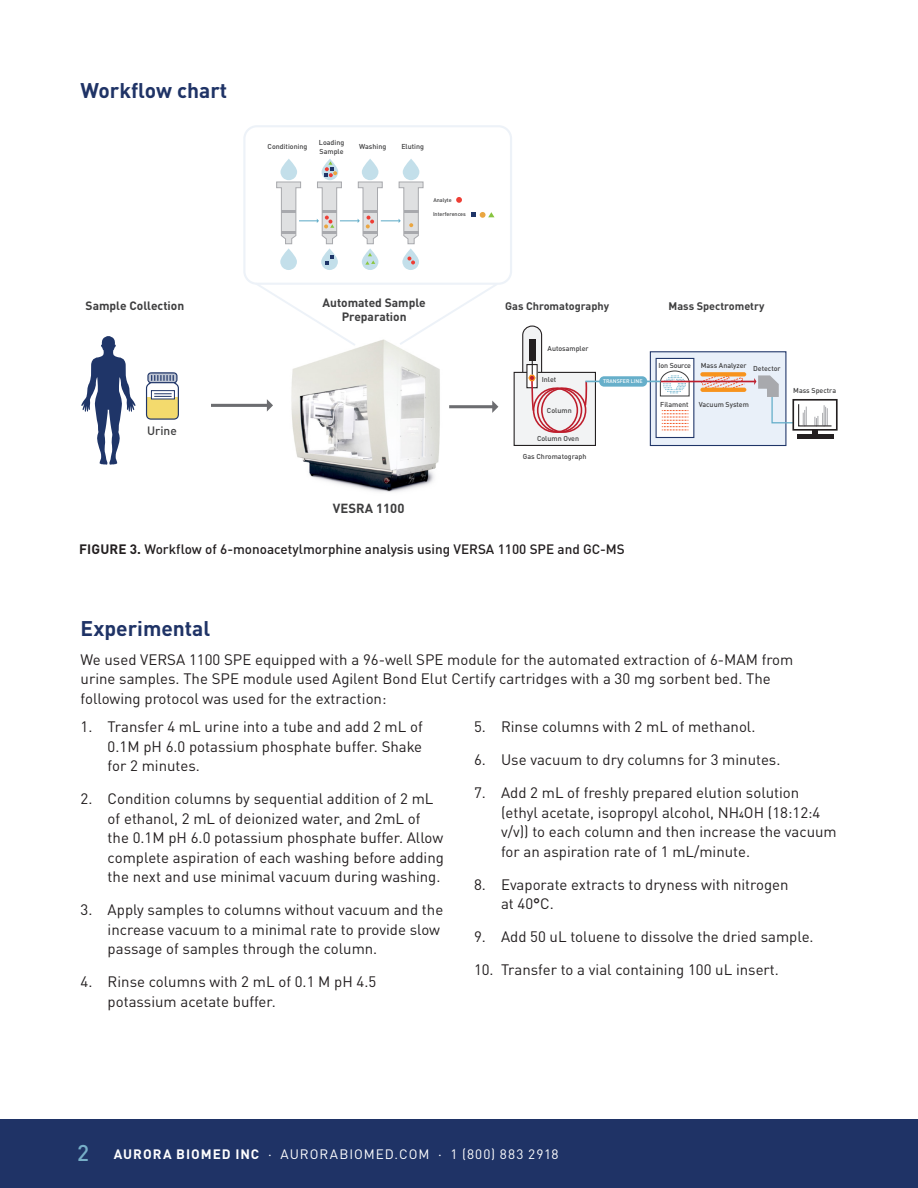
<style>
.page{position:relative;width:918px;height:1188px;background:#fff}
.page>*{position:absolute;margin:0;border:0;box-sizing:border-box;transform-origin:0 0}
.Heading_1{font:700 21px "DIN Pro";color:#1f3366}
.Body{font:15px/19.5px "DIN Pro";color:#231f20}
.Body-2{font:500 13.5px "DIN Pro";color:#231f20}
.t1{font:13.5px "DIN Pro";letter-spacing:.07em;color:#fff}
.t2{font:700 13.05px "DIN Pro";color:#3e3e3f}
.t3{font:700 12px/14.4px "DIN Pro";color:#3e3e3f;text-align:center}
.t4{font:500 12px "DIN Pro";color:#3e3e3f}
.t5{font:700 10.95px "DIN Pro";color:#3e3e3f}
.t6{font:500 7.05px/8.6px "DIN Pro";color:#3e3e3f}
.t7{font:500 7.05px "DIN Pro";letter-spacing:-.02em;color:#3e3e3f}
.t8{font:500 5.4px "DIN Pro";color:#3e3e3f}
.t9{font:500 5.25px "DIN Pro";color:#fff}
.s1{font-weight:700}
.s2{font-weight:500}
.s3{font-weight:500;font-size:22.5px;color:#77afc8}
</style>
<div class="page">
<div style="left:0;top:1119px;width:918px;height:69px;background:#1f3366"></div>
<div style="left:650px;top:352px;width:136px;height:94px;background:#e9f0f9"></div>
<div style="left:650px;top:351px;width:136px;height:95px;border:1px solid #1f3568"></div>
<div style="left:656px;top:358px;width:38px;height:79px;background:#fff"></div>
<div style="left:656px;top:358px;width:38px;height:80px;border:1px solid #1f3568"></div>
<img style="left:262px;top:339px;width:211px;height:153px">
<div style="left:243px;top:125px;width:269px;height:160px;border:2px solid #edf2f8;border-radius:12px"></div>
<svg style="left:81px;top:336px;width:55px;height:129px"></svg>
<hr style="left:211px;top:404px;width:57px;height:3px;background:#6c6d70">
<svg style="left:267px;top:399px;width:6px;height:13px"></svg>
<hr style="left:449px;top:405px;width:44px;height:3px;background:#6c6d70">
<svg style="left:492px;top:401px;width:6px;height:12px"></svg>
<svg style="left:254px;top:282px;width:104px;height:66px"></svg>
<svg style="left:397px;top:282px;width:103px;height:65px"></svg>
<div style="left:514px;top:372px;width:81px;height:73px;background:#f2f3f4"></div>
<div style="left:514px;top:372px;width:82px;height:74px;border:1px solid #231f20"></div>
<div style="left:533px;top:388px;width:45px;height:45px;border:2px solid #be1d2c;border-radius:50%"></div>
<div style="left:537px;top:388px;width:45px;height:45px;border:2px solid #be1d2c;border-radius:50%"></div>
<div style="left:541px;top:388px;width:45px;height:45px;border:2px solid #be1d2c;border-radius:50%"></div>
<svg style="left:584px;top:380px;width:4px;height:27px"></svg>
<hr style="left:585px;top:381px;width:76px;height:1px;background:#66afca">
<div style="left:599px;top:376px;width:48px;height:11px;background:#66afca;border-radius:5px"></div>
<svg style="left:662px;top:410px;width:26px;height:21px"></svg>
<div style="left:792px;top:399px;width:46px;height:32px;border:2px solid #231f20"></div>
<hr style="left:797px;top:434px;width:36px;height:4px;background:#231f20">
<div style="left:812px;top:430px;width:6px;height:8px;background:#231f20"></div>
<svg style="left:456px;top:197px;width:6px;height:6px"></svg>
<svg style="left:472px;top:212px;width:22px;height:6px"></svg>
<svg style="left:276px;top:159px;width:148px;height:111px"></svg>
<svg style="left:522px;top:325px;width:21px;height:88px"></svg>
<svg style="left:701px;top:377px;width:44px;height:11px"></svg>
<div style="left:700px;top:372px;width:46px;height:5px;background:#f7931d;border-radius:2px"></div>
<svg style="left:700px;top:388px;width:46px;height:4px"></svg>
<svg style="left:146px;top:372px;width:33px;height:48px"></svg>
<hr style="left:661px;top:381px;width:94px;height:1px;background:#be1d2c">
<svg style="left:754px;top:374px;width:79px;height:53px"></svg>
<svg style="left:660px;top:370px;width:30px;height:27px"></svg>
<p class="Heading_1" style="left:81px;top:73px;width:148px">Workflow chart</p>
<p class="t6" style="left:268px;top:141px;width:41px">Conditioning</p>
<p class="t6" style="left:319px;top:138px;width:27px">Loading<br>Sample</p>
<p class="t6" style="left:359px;top:141px;width:29px">Washing</p>
<p class="t6" style="left:401px;top:141px;width:24px">Eluting</p>
<p class="t8" style="left:433px;top:195px;width:20px">Analyte</p>
<p class="t8" style="left:433px;top:210px;width:34px">Interferences</p>
<p class="t3" style="left:86px;top:297px;width:100px">Sample Collection</p>
<p class="t4" style="left:147px;top:421px;width:31px">Urine</p>
<p class="t3" style="left:323px;top:294px;width:105px">Automated Sample<br>Preparation</p>
<p class="t5" style="left:505px;top:296px;width:105px">Gas Chromatography</p>
<p class="t5" style="left:669px;top:296px;width:97px">Mass Spectrometry</p>
<p class="t6" style="left:548px;top:344px;width:43px">Autosampler</p>
<p class="t6" style="left:542px;top:374px;width:16px">Inlet</p>
<p class="t6" style="left:547px;top:406px;width:26px">Column</p>
<p class="t6" style="left:537px;top:433px;width:44px">Column Oven</p>
<p class="t6" style="left:523px;top:451px;width:65px">Gas Chromatograph</p>
<p class="t7" style="left:659px;top:360px;width:34px">Ion Source</p>
<p class="t6" style="left:701px;top:361px;width:48px">Mass Analyzer</p>
<p class="t6" style="left:699px;top:399px;width:52px">Vacuum System</p>
<p class="t6" style="left:753px;top:364px;width:29px">Detector</p>
<p class="t9" style="left:603px;top:377px;width:41px">TRANSFER LINE</p>
<p class="t6" style="left:660px;top:399px;width:30px">Filament</p>
<p class="t6" style="left:793px;top:386px;width:44px">Mass Spectra</p>
<p class="t2" style="left:333px;top:497px;width:73px">VESRA 1100</p>
<p class="Body-2" style="left:79px;top:538px;width:547px"><span class="s1">FIGURE 3.</span> Workflow of 6-monoacetylmorphine analysis using VERSA 1100 SPE and GC-MS</p>
<p class="Heading_1" style="left:81px;top:611px;width:131px">Experimental</p>
<p class="Body" style="left:81px;top:648px;width:714px">We used VERSA 1100 SPE equipped with a 96-well SPE module for the automated extraction of 6-MAM from urine samples. The SPE module used Agilent Bond Elut Certify cartridges with a 30 mg sorbent bed. The following protocol was used for the extraction:</p>
<p class="Body" style="left:108px;top:716px;width:317px;text-align:justify;text-indent:-27px">1. Transfer 4 mL urine into a tube and add 2 mL of 0.1M pH 6.0 potassium phosphate buffer. Shake for 2 minutes.</p>
<p class="Body" style="left:108px;top:788px;width:338px;text-indent:-27px">2. Condition columns by sequential addition of 2 mL of ethanol, 2 mL of deionized water, and 2mL of the 0.1M pH 6.0 potassium phosphate buffer. Allow complete aspiration of each washing before adding the next and use minimal vacuum during washing.</p>
<p class="Body" style="left:108px;top:899px;width:337px;text-indent:-27px">3. Apply samples to columns without vacuum and the increase vacuum to a minimal rate to provide slow passage of samples through the column.</p>
<p class="Body" style="left:108px;top:971px;width:270px;text-indent:-27px">4. Rinse columns with 2 mL of 0.1 M pH 4.5 potassium acetate buffer.</p>
<p class="Body" style="left:474px;top:716px;width:283px">5. Rinse columns with 2 mL of methanol.</p>
<p class="Body" style="left:474px;top:749px;width:308px">6. Use vacuum to dry columns for 3 minutes.</p>
<p class="Body" style="left:501px;top:782px;width:337px;text-indent:-27px">7. Add 2 mL of freshly prepared elution solution (ethyl acetate, isopropyl alcohol, NH4OH (18:12:4 v/v)) to each column and then increase the vacuum for an aspiration rate of 1 mL/minute.</p>
<p class="Body" style="left:501px;top:873px;width:289px;text-indent:-27px">8. Evaporate extracts to dryness with nitrogen at 40<span class="s2">°</span>C.</p>
<p class="Body" style="left:474px;top:926px;width:341px">9. Add 50 uL toluene to dissolve the dried sample.</p>
<p class="Body" style="left:474px;top:959px;width:306px">10. Transfer to a vial containing 100 uL insert.</p>
<p class="t1" style="left:77px;top:1143px;width:483px"><span class="s3">2</span> <span class="s1">AURORA BIOMED INC</span> · AURORABIOMED.COM · 1 (800) 883 2918</p>
</div>
